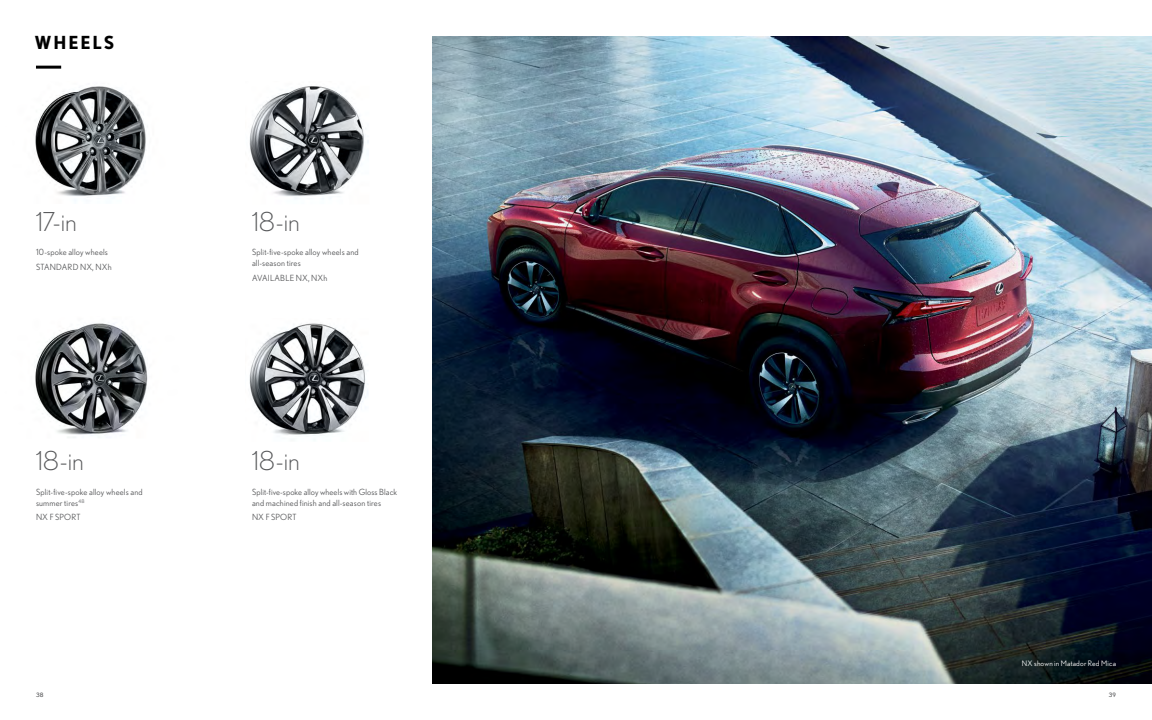
<style>
.page{position:relative;width:1152px;height:720px;background:#fff}
.page>*{position:absolute;margin:0;border:0;box-sizing:border-box;transform-origin:0 0}
.Wheel_Size{font:300 26px "Nobel";letter-spacing:-.005em;color:#58595b}
.Medium_Headline{font:700 18px "Nobel";letter-spacing:.1em;color:#000}
.wheel_copy{font:8.5px/11px "Nobel";letter-spacing:.015em;color:#58595b}
.Cutline{font:7.5px "Nobel";letter-spacing:.025em;color:#fff}
.t1{font:6px "Nobel";color:#58595b}
</style>
<div class="page">
<img style="left:432px;top:36px;width:720px;height:648px">
<img style="left:35px;top:86px;width:111px;height:110px">
<img style="left:249px;top:86px;width:120px;height:113px">
<img style="left:35px;top:323px;width:113px;height:115px">
<img style="left:249px;top:323px;width:119px;height:112px">
<hr style="left:36px;top:66px;width:25px;height:3px;background:#000">
<p class="Medium_Headline" style="left:35px;top:32px;width:82px">WHEELS</p>
<p class="Wheel_Size" style="left:36px;top:206px;width:42px">17-in</p>
<p class="wheel_copy" style="left:36px;top:247px;width:74px">10-spoke alloy wheels</p>
<p class="wheel_copy" style="left:36px;top:261px;width:77px">STANDARD NX, NXh</p>
<p class="Wheel_Size" style="left:36px;top:445px;width:49px">18-in</p>
<p class="wheel_copy" style="left:36px;top:486px;width:108px">Split-five-spoke alloy wheels and summer tires<sup>48</sup></p>
<p class="wheel_copy" style="left:36px;top:512px;width:46px">NX F SPORT</p>
<p class="Wheel_Size" style="left:252px;top:206px;width:49px">18-in</p>
<p class="wheel_copy" style="left:252px;top:247px;width:108px">Split-five-spoke alloy wheels and all-season tires</p>
<p class="wheel_copy" style="left:252px;top:272px;width:77px">AVAILABLE NX, NXh</p>
<p class="Wheel_Size" style="left:252px;top:445px;width:49px">18-in</p>
<p class="wheel_copy" style="left:252px;top:486px;width:147px">Split-five-spoke alloy wheels with Gloss Black and machined finish and all-season tires</p>
<p class="wheel_copy" style="left:252px;top:512px;width:46px">NX F SPORT</p>
<p class="Cutline" style="left:1022px;top:659px;width:96px">NX shown in Matador Red Mica</p>
<p class="t1" style="left:36px;top:692px;width:9px">38</p>
<p class="t1" style="left:1109px;top:692px;width:9px">39</p>
</div>
